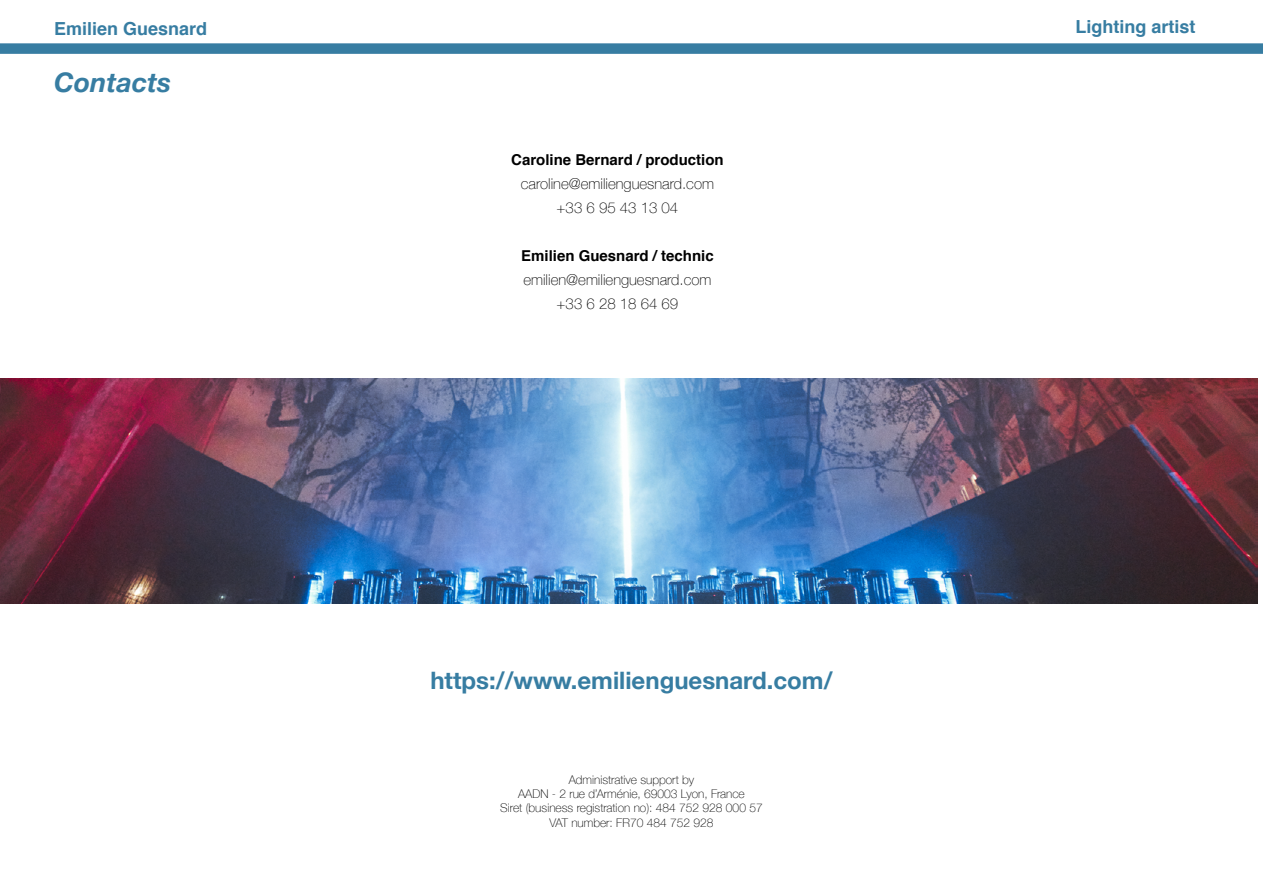
<style>
.page{position:relative;width:1263px;height:893px;background:#fff}
.page>*{position:absolute;margin:0;border:0;box-sizing:border-box;transform-origin:0 0}
.t1{font:italic 700 27px "Helvetica Neue";color:#377da2}
.t2{font:700 24px "Helvetica Neue";color:#377da2}
.t3{font:700 18px "Helvetica";color:#377da2}
.t4{font:100 15px/24px "Helvetica Neue";color:#000;text-align:center}
.t5{font:700 15px "Helvetica";color:#000}
.t6{font:100 12px/14.4px "Helvetica Neue";color:#000;text-align:center}
</style>
<div class="page">
<div style="left:0;top:43px;width:1263px;height:11px;background:#377da2"></div>
<img style="left:0;top:378px;width:1257px;height:225px">
<h3 class="t3" style="left:54px;top:14px;width:155px">Emilien Guesnard</h3>
<h3 class="t3" style="left:1075px;top:12px;width:122px">Lighting artist</h3>
<h1 class="t1" style="left:54px;top:61px;width:119px">Contacts</h1>
<p class="t5" style="left:511px;top:148px;width:214px">Caroline Bernard / production</p>
<p class="t4" style="left:521px;top:171px;width:195px">caroline@emilienguesnard.com +33 6 95 43 13 04</p>
<p class="t5" style="left:521px;top:244px;width:194px">Emilien Guesnard / technic</p>
<p class="t4" style="left:523px;top:267px;width:190px">emilien@emilienguesnard.com +33 6 28 18 64 69</p>
<h2 class="t2" style="left:430px;top:661px;width:404px">https://www.emilienguesnard.com/</h2>
<p class="t6" style="left:500px;top:771px;width:264px">Administrative support by<br>AADN - 2 rue d’Arménie, 69003 Lyon, France<br>Siret (business registration no): 484 752 928 000 57<br>VAT number: FR70 484 752 928</p>
</div>
